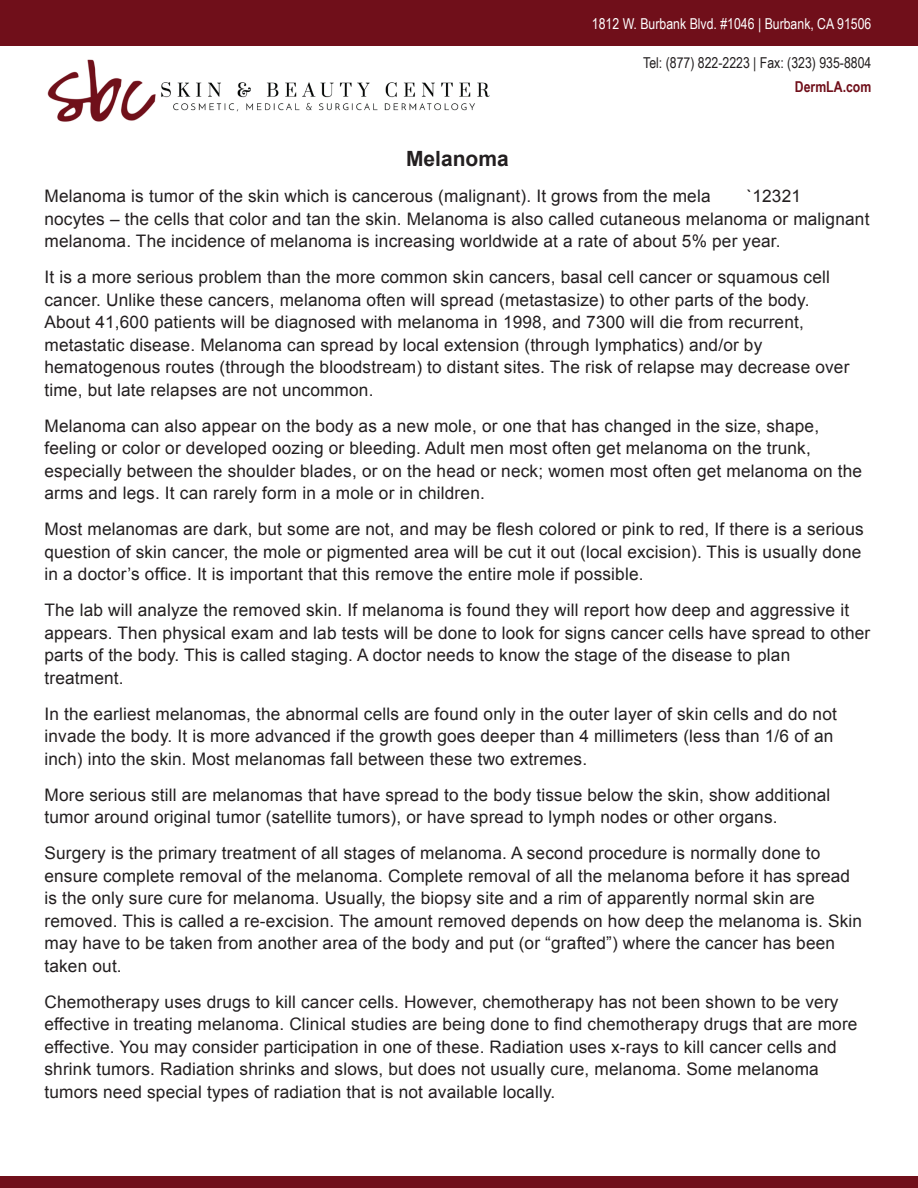
<style>
.page{position:relative;width:918px;height:1188px;background:#fff}
.page>*{position:absolute;margin:0;border:0;box-sizing:border-box;transform-origin:0 0}
.t1{font:700 21px "Arial";color:#231f20}
.t2{font:17.25px/22.5px "Arial";letter-spacing:.01em;color:#231f20}
.t3{font:15px "Arial Narrow";color:#fff}
.t4{font:15px "Arial Narrow";color:#231f20}
.t5{font:700 15px "Arial Narrow";color:#700f1a}
</style>
<div class="page">
<img style="left:47px;top:59px;width:443px;height:63px">
<div style="left:0;top:0;width:918px;height:45px;background:#700f1a"></div>
<div style="left:0;top:1177px;width:918px;height:11px;background:#700f1a"></div>
<p class="t3" style="left:592px;top:13px;width:281px">1812 W. Burbank Blvd. #1046 | Burbank, CA 91506</p>
<p class="t4" style="left:643px;top:52px;width:230px">Tel: (877) 822-2223 | Fax: (323) 935-8804</p>
<p class="t5" style="left:795px;top:76px;width:78px">DermLA.com</p>
<p class="t1" style="left:406px;top:145px;width:104px">Melanoma</p>
<p class="t2" style="left:44px;top:185px;width:668px">Melanoma is tumor of the skin which is cancerous (malignant). It grows from the mela</p>
<p class="t2" style="left:44px;top:185px;width:827px;text-indent:702px">`12321<br>nocytes – the cells that color and tan the skin. Melanoma is also called cutaneous melanoma or malignant melanoma. The incidence of melanoma is increasing worldwide at a rate of about 5% per year.</p>
<p class="t2" style="left:44px;top:266px;width:807px">It is a more serious problem than the more common skin cancers, basal cell cancer or squamous cell cancer. Unlike these cancers, melanoma often will spread (metastasize) to other parts of the body.<br>About 41,600 patients will be diagnosed with melanoma in 1998, and 7300 will die from recurrent, metastatic disease. Melanoma can spread by local extension (through lymphatics) and/or by hematogenous routes (through the bloodstream) to distant sites. The risk of relapse may decrease over time, but late relapses are not uncommon.</p>
<p class="t2" style="left:44px;top:415px;width:819px">Melanoma can also appear on the body as a new mole, or one that has changed in the size, shape, feeling or color or developed oozing or bleeding. Adult men most often get melanoma on the trunk, especially between the shoulder blades, or on the head or neck; women most often get melanoma on the arms and legs. It can rarely form in a mole or in children.</p>
<p class="t2" style="left:44px;top:518px;width:821px">Most melanomas are dark, but some are not, and may be flesh colored or pink to red, If there is a serious question of skin cancer, the mole or pigmented area will be cut it out (local excision). This is usually done in a doctor’s office. It is important that this remove the entire mole if possible.</p>
<p class="t2" style="left:44px;top:599px;width:827px">The lab will analyze the removed skin. If melanoma is found they will report how deep and aggressive it appears. Then physical exam and lab tests will be done to look for signs cancer cells have spread to other parts of the body. This is called staging. A doctor needs to know the stage of the disease to plan treatment.</p>
<p class="t2" style="left:44px;top:703px;width:794px">In the earliest melanomas, the abnormal cells are found only in the outer layer of skin cells and do not invade the body. It is more advanced if the growth goes deeper than 4 millimeters (less than 1/6 of an inch) into the skin. Most melanomas fall between these two extremes.</p>
<p class="t2" style="left:44px;top:784px;width:787px">More serious still are melanomas that have spread to the body tissue below the skin, show additional tumor around original tumor (satellite tumors), or have spread to lymph nodes or other organs.</p>
<p class="t2" style="left:44px;top:842px;width:819px">Surgery is the primary treatment of all stages of melanoma. A second procedure is normally done to ensure complete removal of the melanoma. Complete removal of all the melanoma before it has spread is the only sure cure for melanoma. Usually, the biopsy site and a rim of apparently normal skin are removed. This is called a re-excision. The amount removed depends on how deep the melanoma is. Skin may have to be taken from another area of the body and put (or “grafted”) where the cancer has been taken out.</p>
<p class="t2" style="left:44px;top:991px;width:815px">Chemotherapy uses drugs to kill cancer cells. However, chemotherapy has not been shown to be very effective in treating melanoma. Clinical studies are being done to find chemotherapy drugs that are more effective. You may consider participation in one of these. Radiation uses x-rays to kill cancer cells and shrink tumors. Radiation shrinks and slows, but does not usually cure, melanoma. Some melanoma tumors need special types of radiation that is not available locally.</p>
</div>
